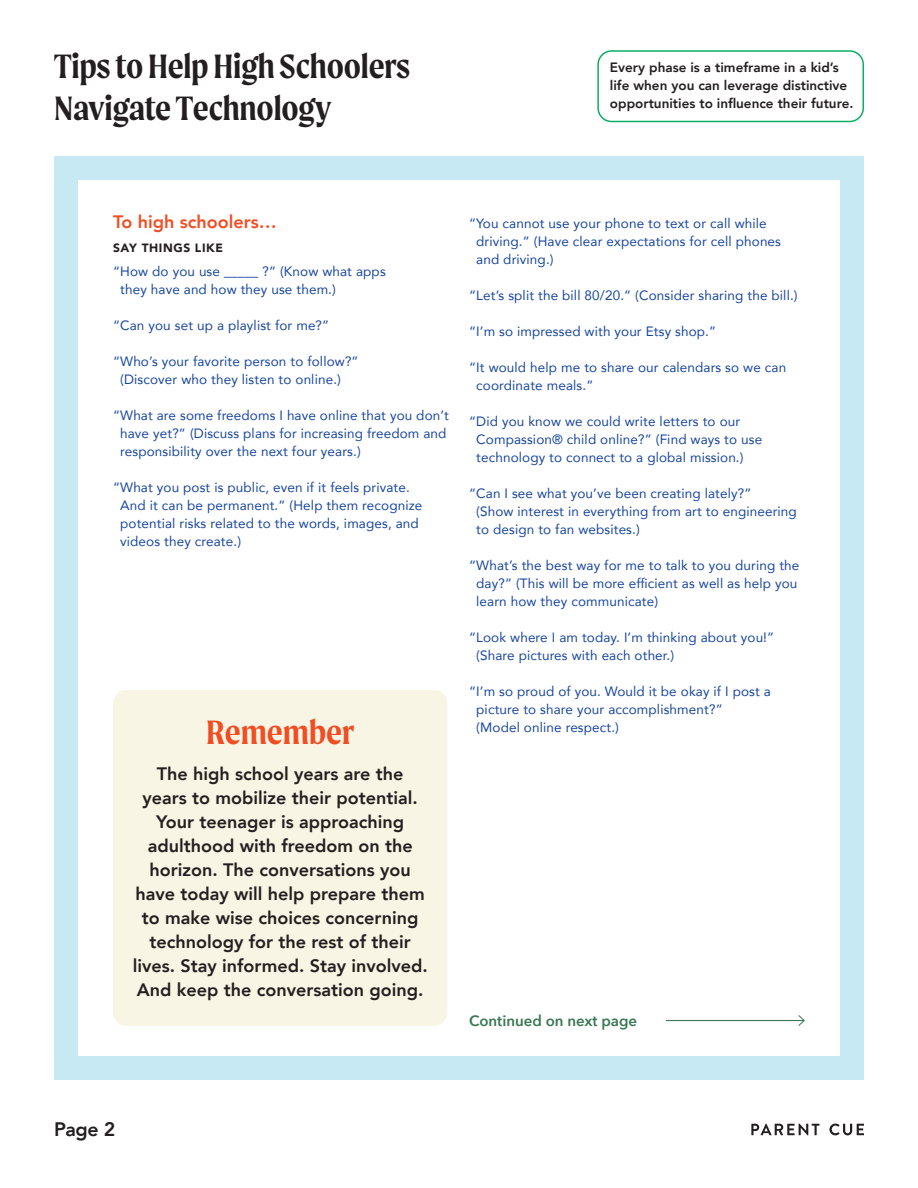
<style>
.page{position:relative;width:918px;height:1188px;background:#fff}
.page>*{position:absolute;margin:0;border:0;box-sizing:border-box;transform-origin:0 0}
.Page_Header_-_Moret{font:600 36px/42px "Moret";letter-spacing:-.005em;color:#231f20}
.Subhead{font:600 36px "Moret";color:#f04d22}
.t1{font:800 19.5px "Avenir";color:#231f20}
.Callout_-_Bold{font:800 18px/24px "Avenir";color:#231f20;text-align:center}
.Subhead-2{font:800 18px "Avenir";color:#f04d22}
.Footer_-_Continued{font:600 15px "Avenir Next";color:#387854}
.Pull_Quote_Example{font:13.5px/18px "Avenir";letter-spacing:.01em;color:#18469d}
.Header_-_Callout{font:800 13.5px/18px "Avenir";color:#231f20}
.Subhead_2{font:900 12px "Avenir";letter-spacing:.05em;color:#231f20}
</style>
<div class="page">
<svg style="left:751px;top:1124px;width:68px;height:11px"></svg>
<svg style="left:829px;top:1124px;width:35px;height:11px"></svg>
<div style="left:54px;top:156px;width:810px;height:924px;border:24px solid #c7e9f4"></div>
<hr style="left:666px;top:1020px;width:138px;height:1px;background:#387854">
<svg style="left:797px;top:1015px;width:8px;height:11px"></svg>
<div style="left:113px;top:690px;width:334px;height:336px;background:#f9f5e4;border-radius:14px"></div>
<div style="left:597px;top:50px;width:267px;height:72px;border:2px solid #0bae62;border-radius:14px"></div>
<p class="Page_Header_-_Moret" style="left:54px;top:45px;width:358px">Tips to Help High Schoolers<br>Navigate Technology</p>
<p class="Header_-_Callout" style="left:610px;top:58px;width:245px">Every phase is a timeframe in a kid’s life when you can leverage distinctive opportunities to influence their future.</p>
<p class="Subhead-2" style="left:113px;top:208px;width:165px">To high schoolers…</p>
<p class="Subhead_2" style="left:113px;top:238px;width:111px">SAY THINGS LIKE</p>
<p class="Pull_Quote_Example" style="left:120px;top:262px;width:267px;text-indent:-7px">“How do you use _____ ?” (Know what apps they have and how they use them.)</p>
<p class="Pull_Quote_Example" style="left:113px;top:316px;width:218px">“Can you set up a playlist for me?”</p>
<p class="Pull_Quote_Example" style="left:120px;top:352px;width:240px;text-indent:-7px">“Who’s your favorite person to follow?” (Discover who they listen to online.)</p>
<p class="Pull_Quote_Example" style="left:120px;top:406px;width:330px;text-indent:-7px">“What are some freedoms I have online that you don’t have yet?” (Discuss plans for increasing freedom and responsibility over the next four years.)</p>
<p class="Pull_Quote_Example" style="left:120px;top:478px;width:304px;text-indent:-7px">“What you post is public, even if it feels private.<br>And it can be permanent.” (Help them recognize potential risks related to the words, images, and videos they create.)</p>
<p class="Subhead" style="left:206px;top:712px;width:150px">Remember</p>
<p class="Callout_-_Bold" style="left:133px;top:762px;width:297px">The high school years are the years to mobilize their potential.<br>Your teenager is approaching adulthood with freedom on the horizon. The conversations you have today will help prepare them to make wise choices concerning technology for the rest of their lives. Stay informed. Stay involved.<br>And keep the conversation going.</p>
<p class="Pull_Quote_Example" style="left:476px;top:214px;width:306px;text-indent:-7px">“You cannot use your phone to text or call while driving.” (Have clear expectations for cell phones and driving.)</p>
<p class="Pull_Quote_Example" style="left:469px;top:286px;width:330px">“Let’s split the bill 80/20.” (Consider sharing the bill.)</p>
<p class="Pull_Quote_Example" style="left:469px;top:322px;width:249px">“I’m so impressed with your Etsy shop.”</p>
<p class="Pull_Quote_Example" style="left:476px;top:358px;width:311px;text-indent:-7px">“It would help me to share our calendars so we can coordinate meals.”</p>
<p class="Pull_Quote_Example" style="left:476px;top:412px;width:288px;text-indent:-7px">“Did you know we could write letters to our<br>Compassion® child online?” (Find ways to use technology to connect to a global mission.)</p>
<p class="Pull_Quote_Example" style="left:476px;top:484px;width:322px;text-indent:-7px">“Can I see what you’ve been creating lately?”<br>(Show interest in everything from art to engineering to design to fan websites.)</p>
<p class="Pull_Quote_Example" style="left:476px;top:556px;width:325px;text-indent:-7px">“What’s the best way for me to talk to you during the day?” (This will be more efficient as well as help you learn how they communicate)</p>
<p class="Pull_Quote_Example" style="left:476px;top:628px;width:299px;text-indent:-7px">“Look where I am today. I’m thinking about you!” (Share pictures with each other.)</p>
<p class="Pull_Quote_Example" style="left:476px;top:682px;width:296px;text-indent:-7px">“I’m so proud of you. Would it be okay if I post a picture to share your accomplishment?”<br>(Model online respect.)</p>
<p class="Footer_-_Continued" style="left:469px;top:1008px;width:170px">Continued on next page</p>
<h2 class="t1" style="left:54px;top:1114px;width:63px">Page 2</h2>
</div>
